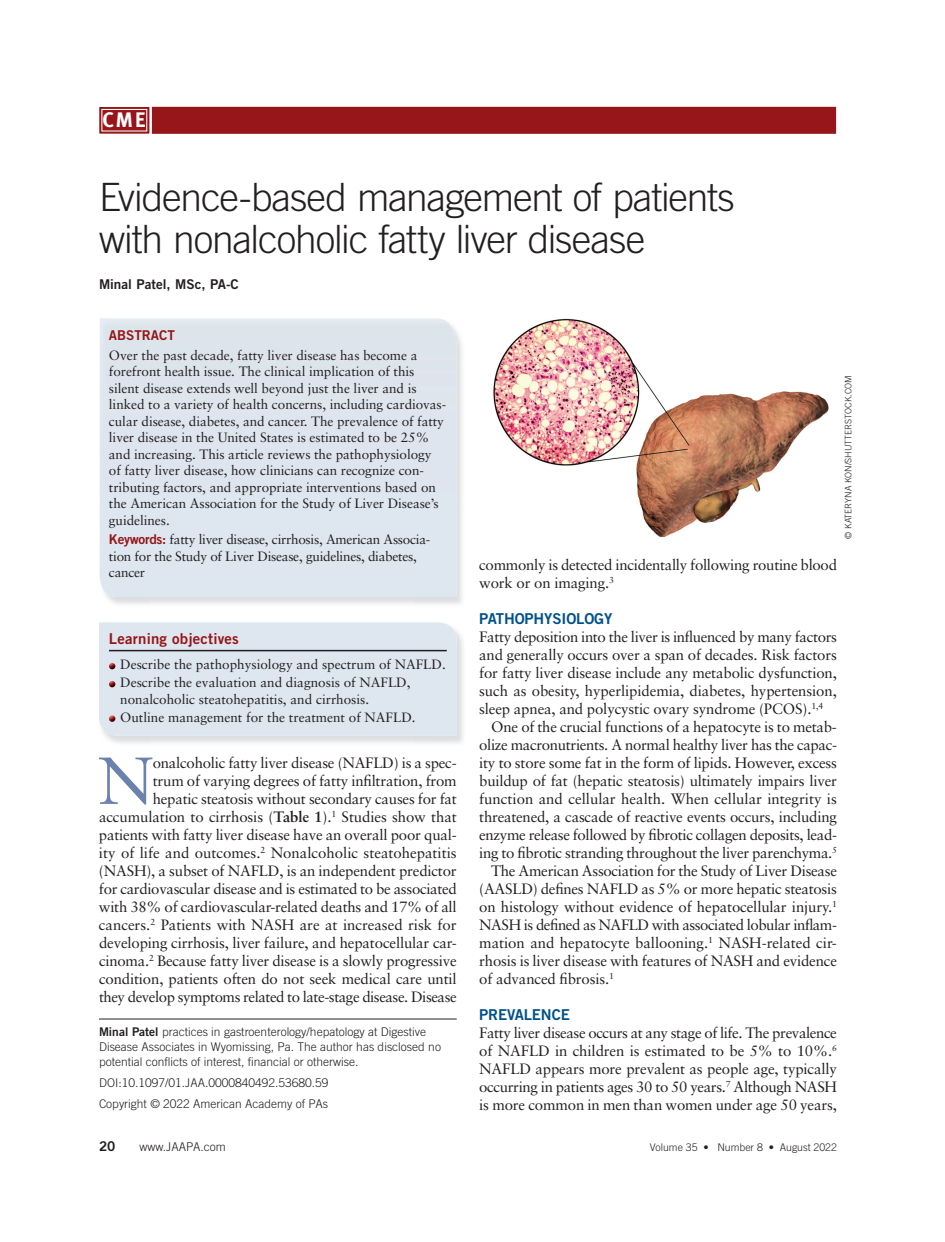
<style>
.page{position:relative;width:945px;height:1242px;background:#fff}
.page>*{position:absolute;margin:0;border:0;box-sizing:border-box;transform-origin:0 0}
.t1{font:66.6px "Sabon";color:#6b81ae}
.t2{font:300 39px/42px "Trade Gothic";letter-spacing:-.03em;color:#231f20}
.t3{font:700 21px "Meta Plus";color:#fff}
.t4{font:15px/18px "Sabon";letter-spacing:-.015em;color:#231f20}
.t5{font:15px "Trade Gothic Bold Two";letter-spacing:.015em;color:#961619}
.t6{font:15px "Trade Gothic Bold Two";letter-spacing:-.01em;color:#01518b}
.t7{font:13.5px/16.5px "Sabon";letter-spacing:-.005em;color:#231f20}
.t8{font:13.5px "Trade Gothic Bold Two";color:#231f20}
.t9{font:300 12px/15px "Trade Gothic";color:#231f20}
.t10{font:300 10.5px "Trade Gothic";color:#231f20}
.t11{font:300 9px "Trade Gothic";color:#231f20}
.s1{font-family:"Trade Gothic Bold Two";color:#961619}
.s2{font-weight:700}
.s3{font-family:"Trade Gothic Bold Two";font-weight:400}
.s4{font-family:"Trade Gothic Bold Two";color:#01518b}
</style>
<div class="page">
<svg style="left:99px;top:106px;width:55px;height:28px"></svg>
<div style="left:101px;top:109px;width:46px;height:23px;border:1px solid #fff"></div>
<div style="left:152px;top:107px;width:684px;height:27px;background:#961619"></div>
<hr style="left:99px;top:1019px;width:358px;height:1px;background:#231f20">
<img style="left:493px;top:318px;width:336px;height:219px">
<svg style="left:100px;top:318px;width:340px;height:1px"></svg>
<div style="left:99px;top:319px;width:358px;height:278px;background:#dee5ef"></div>
<div style="left:99px;top:622px;width:358px;height:114px;background:#dee6ef"></div>
<p class="t3" style="left:103px;top:111px;width:45px">CME</p>
<p class="t2" style="left:99px;top:179px;width:637px">Evidence-based management of patients with nonalcoholic fatty liver disease</p>
<p class="t8" style="left:99px;top:279px;width:141px">Minal Patel, MSc, PA-C</p>
<p class="t7" style="left:109px;top:327px;width:310px;line-height:19.5px"><span class="s1">ABSTRACT<br></span>Over the past decade, fatty liver disease has become a</p>
<p class="t7" style="left:109px;top:365px;width:339px">forefront health issue. The clinical implication of this silent disease extends well beyond just the liver and is linked to a variety of health concerns, including cardiovas&shy;cular disease, diabetes, and cancer. The prevalence of fatty liver disease in the United States is estimated to be 25% and increasing. This article reviews the pathophysiology of fatty liver disease, how clinicians can recognize con&shy;tributing factors, and appropriate interventions based on the American Association for the Study of Liver Disease’s guidelines.</p>
<p class="t7" style="left:109px;top:533px;width:323px"><span class="s1">Keywords:</span> fatty liver disease, cirrhosis, American Associa&shy;tion for the Study of Liver Disease, guidelines, diabetes, cancer</p>
<p class="t5" style="left:109px;top:633px;width:132px">Learning objectives</p>
<p class="t7" style="left:120px;top:657px;width:327px;line-height:18px">Describe the pathophysiology and spectrum of NAFLD.<br>Describe the evaluation and diagnosis of NAFLD,</p>
<p class="t7" style="left:120px;top:691px;width:297px;line-height:18px">nonalcoholic steatohepatitis, and cirrhosis.<br>Outline management for the treatment of NAFLD.</p>
<p class="t4" style="left:99px;top:755px;width:359px;text-align:right">onalcoholic fatty liver disease (NAFLD) is a spec-<br>trum of varying degrees of fatty infiltration, from<br>hepatic steatosis without secondary causes for fat accumulation to cirrhosis (<span class="s2">Table 1</span>).<sup>1</sup> Studies show that patients with fatty liver disease have an overall poor qual&shy;ity of life and outcomes.<sup>2</sup> Nonalcoholic steatohepatitis (NASH), a subset of NAFLD, is an independent predictor for cardiovascular disease and is estimated to be associated with 38% of cardiovascular-related deaths and 17% of all cancers.<sup>2</sup> Patients with NASH are at increased risk for developing cirrhosis, liver failure, and hepatocellular car&shy;cinoma.<sup>2</sup> Because fatty liver disease is a slowly progressive condition, patients often do not seek medical care until they develop symptoms related to late-stage disease. Disease</p>
<p class="t1" style="left:98px;top:754px;width:57px">N</p>
<p class="t9" style="left:99px;top:1025px;width:343px"><span class="s3">Minal Patel</span> practices in gastroenterology/hepatology at Digestive<br>Disease Associates in Wyomissing, Pa. The author has disclosed no potential conflicts of interest, financial or otherwise.</p>
<p class="t9" style="left:99px;top:1073px;width:231px;line-height:21px">DOI:10.1097/01.JAA.0000840492.53680.59<br>Copyright © 2022 American Academy of PAs</p>
<p class="t4" style="left:479px;top:557px;width:359px">commonly is detected incidentally following routine blood work or on imaging.<sup>3</sup></p>
<p class="t6" style="left:479px;top:613px;width:135px">PATHOPHYSIOLOGY</p>
<p class="t4" style="left:479px;top:629px;width:359px">Fatty deposition into the liver is influenced by many factors</p>
<p class="t4" style="left:479px;top:647px;width:359px">and generally occurs over a span of decades. Risk factors</p>
<p class="t4" style="left:479px;top:665px;width:359px">for fatty liver disease include any metabolic dysfunction,</p>
<p class="t4" style="left:479px;top:683px;width:359px">such as obesity, hyperlipidemia, diabetes, hypertension,</p>
<p class="t4" style="left:479px;top:701px;width:346px">sleep apnea, and polycystic ovary syndrome (PCOS).<sup>1,4</sup></p>
<p class="t4" style="left:491px;top:719px;width:347px">One of the crucial functions of a hepatocyte is to metab-</p>
<p class="t4" style="left:479px;top:737px;width:359px">olize macronutrients. A normal healthy liver has the capac-</p>
<p class="t4" style="left:479px;top:755px;width:359px">ity to store some fat in the form of lipids. However, excess</p>
<p class="t4" style="left:479px;top:773px;width:359px">buildup of fat (hepatic steatosis) ultimately impairs liver</p>
<p class="t4" style="left:479px;top:791px;width:359px">function and cellular health. When cellular integrity is</p>
<p class="t4" style="left:479px;top:809px;width:359px">threatened, a cascade of reactive events occurs, including</p>
<p class="t4" style="left:479px;top:827px;width:359px">enzyme release followed by fibrotic collagen deposits, lead-</p>
<p class="t4" style="left:479px;top:845px;width:359px">ing to fibrotic stranding throughout the liver parenchyma.<sup>5</sup></p>
<p class="t4" style="left:491px;top:863px;width:347px">The American Association for the Study of Liver Disease</p>
<p class="t4" style="left:479px;top:881px;width:359px">(AASLD) defines NAFLD as 5% or more hepatic steatosis</p>
<p class="t4" style="left:479px;top:899px;width:359px">on histology without evidence of hepatocellular injury.<sup>1</sup></p>
<p class="t4" style="left:479px;top:917px;width:359px">NASH is defined as NAFLD with associated lobular inflam-</p>
<p class="t4" style="left:479px;top:935px;width:359px">mation and hepatocyte ballooning.<sup>1</sup> NASH-related cir-</p>
<p class="t4" style="left:479px;top:953px;width:359px">rhosis is liver disease with features of NASH and evidence</p>
<p class="t4" style="left:479px;top:971px;width:136px">of advanced fibrosis.<sup>1</sup></p>
<p class="t4" style="left:479px;top:1007px;width:359px"><span class="s4">PREVALENCE<br></span>Fatty liver disease occurs at any stage of life. The prevalence of NAFLD in children is estimated to be 5% to 10%.<sup>6<br></sup>NAFLD appears more prevalent as people age, typically occurring in patients ages 30 to 50 years.<sup>7</sup> Although NASH is more common in men than women under age 50 years,</p>
<p class="t11" style="left:845px;top:538px;width:165px;rotate:-90deg">© KATERYNA KON/SHUTTERSTOCK.COM</p>
<p class="t8" style="left:99px;top:1141px;width:18px">20</p>
<p class="t9" style="left:140px;top:1140px;width:88px">www.JAAPA.com</p>
<p class="t10" style="left:650px;top:1144px;width:189px">Volume 35 • Number 8 • August 2022</p>
</div>
